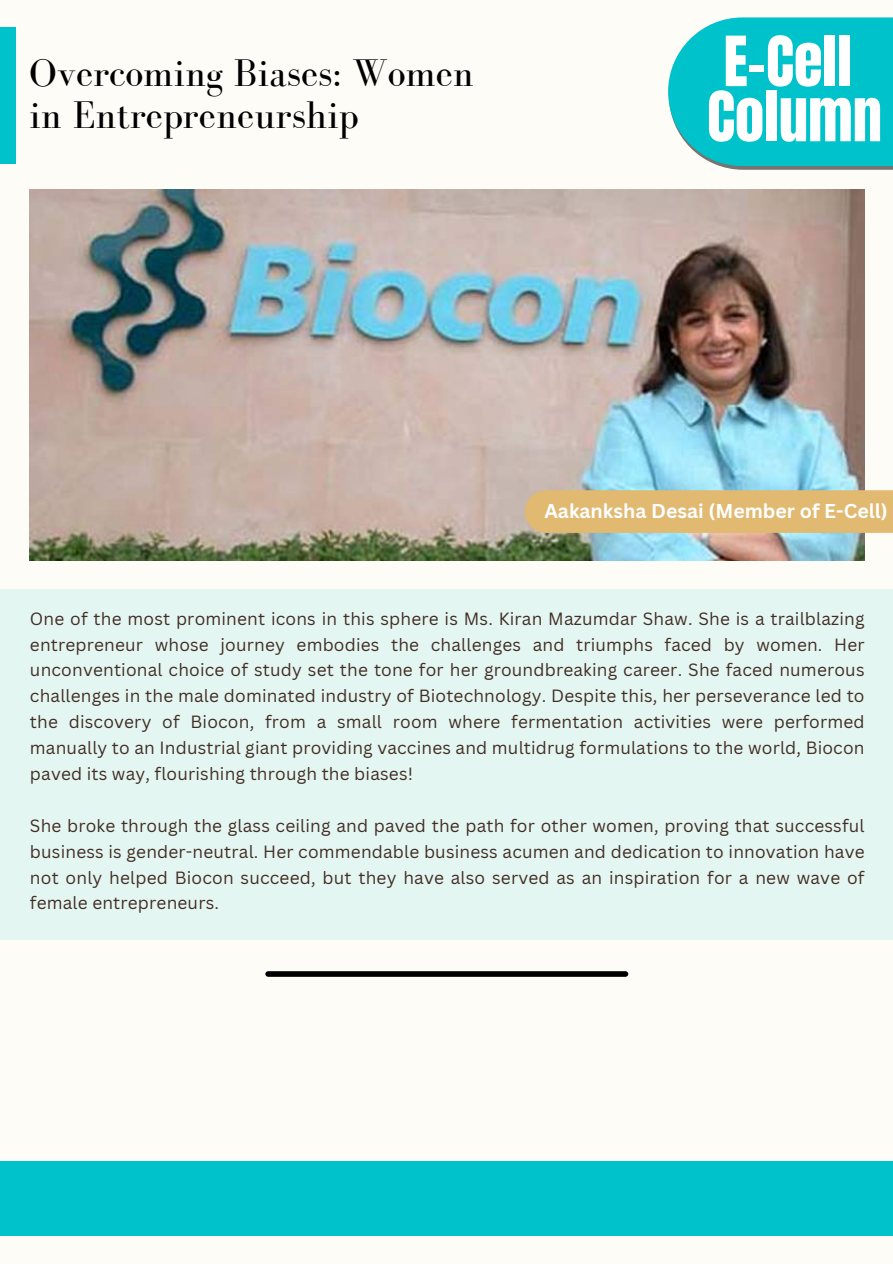
<style>
.page{position:relative;width:893px;height:1264px;background:#fff}
.page>*{position:absolute;margin:0;border:0;box-sizing:border-box;transform-origin:0 0}
.t1{font:58.8px/55.2px "Anton";color:#fff}
.t2{font:39.6px/41.8px "Bodoni FLF";color:#000}
.t3{font:700 19.5px "Canva Sans";color:#fff}
.t4{font:17.25px/25.8px "Canva Sans";letter-spacing:.01em;color:#422e25;text-align:justify}
</style>
<div class="page">
<div style="left:0;top:0;width:892px;height:1263px;background:#fdfcf7"></div>
<div style="left:0;top:589px;width:892px;height:351px;background:#e4f6f2"></div>
<img style="left:29px;top:189px;width:835px;height:372px">
<svg style="left:668px;top:17px;width:224px;height:153px;background:#19c5cd"></svg>
<div style="left:0;top:27px;width:16px;height:137px;background:#00c2cb"></div>
<div style="left:525px;top:490px;width:367px;height:43px;background:#e1b971"></div>
<div style="left:265px;top:971px;width:363px;height:5px;background:#000;border-radius:3px"></div>
<div style="left:0;top:1161px;width:892px;height:74px;background:#00c2cb"></div>
<h2 class="t2" style="left:29px;top:52px;width:446px">Overcoming Biases: Women in Entrepreneurship</h2>
<h1 class="t1" style="left:707px;top:35px;width:176px">E-Cell<br>Column</h1>
<p class="t3" style="left:544px;top:497px;width:345px">Aakanksha Desai (Member of E-Cell)</p>
<p class="t4" style="left:30px;top:605px;width:836px">One of the most prominent icons in this sphere is Ms. Kiran Mazumdar Shaw. She is a trailblazing entrepreneur whose journey embodies the challenges and triumphs faced by women. Her unconventional choice of study set the tone for her groundbreaking career. She faced numerous challenges in the male dominated industry of Biotechnology. Despite this, her perseverance led to the discovery of Biocon, from a small room where fermentation activities were performed manually to an Industrial giant providing vaccines and multidrug formulations to the world, Biocon paved its way, flourishing through the biases!</p>
<p class="t4" style="left:30px;top:812px;width:836px">She broke through the glass ceiling and paved the path for other women, proving that successful business is gender-neutral. Her commendable business acumen and dedication to innovation have not only helped Biocon succeed, but they have also served as an inspiration for a new wave of female entrepreneurs.</p>
</div>
